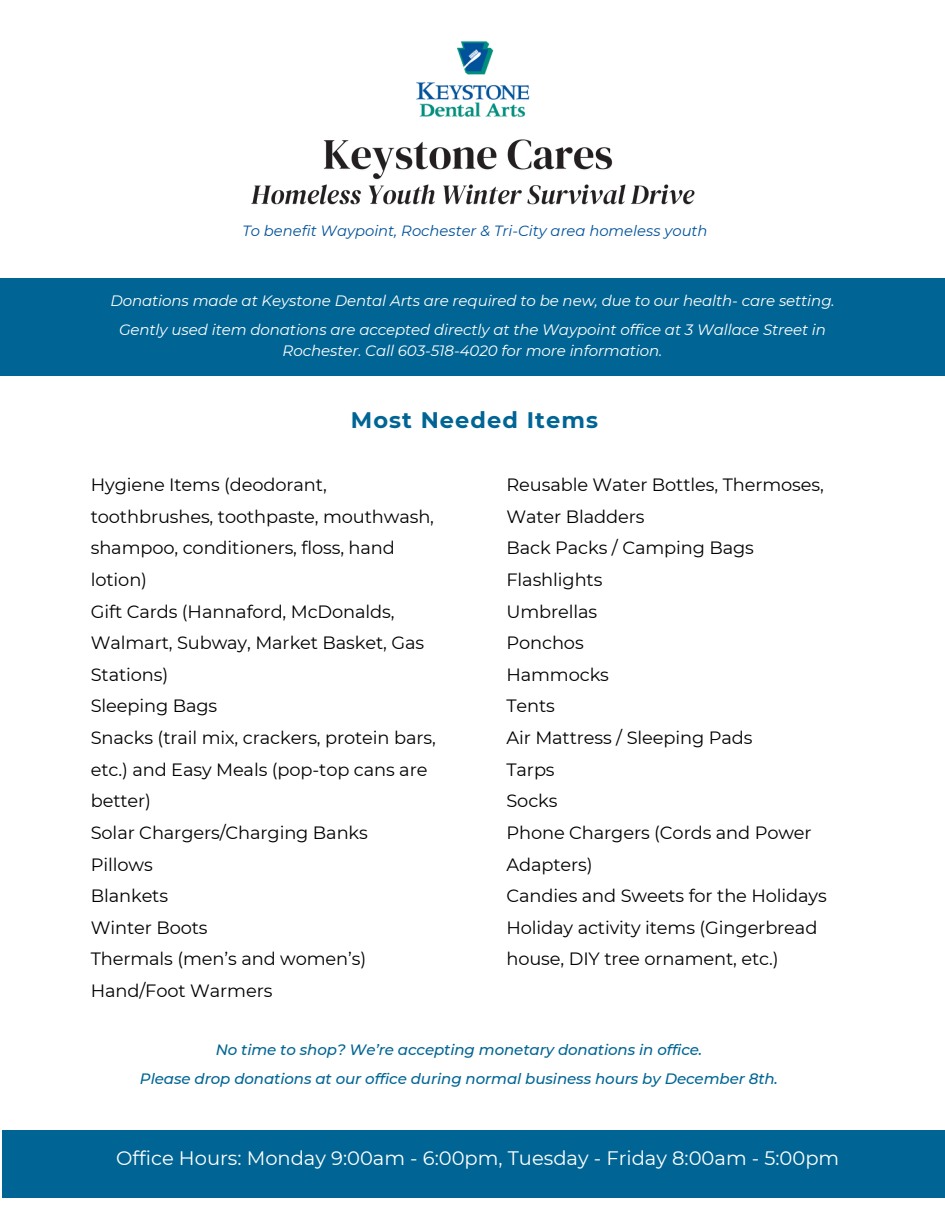
<style>
.page{position:relative;width:945px;height:1215px;background:#fff}
.page>*{position:absolute;margin:0;border:0;box-sizing:border-box;transform-origin:0 0}
.t1{font:700 22.5px "Montserrat";letter-spacing:.05em;color:#006594}
.t2{font:19.5px "Montserrat";color:#fff}
.t3{font:17.85px/31.7px "Montserrat";letter-spacing:-.005em;color:#000}
.t4{font:italic 15px "Montserrat";letter-spacing:-.005em;color:#fff}
.t5{font:italic 500 15px "Montserrat";letter-spacing:-.005em;color:#006594}
.t6{font:italic 14.7px "Montserrat";color:#00529b}
</style>
<div class="page">
<img style="left:416px;top:41px;width:114px;height:77px">
<img style="left:251px;top:139px;width:444px;height:66px">
<div style="left:0;top:278px;width:945px;height:97px;background:#006594"></div>
<div style="left:2px;top:1130px;width:943px;height:68px;background:#006594"></div>
<p class="t6" style="left:242px;top:222px;width:467px">To benefit Waypoint, Rochester &amp; Tri-City area homeless youth</p>
<p class="t4" style="left:110px;top:292px;width:726px">Donations made at Keystone Dental Arts are required to be new, due to our health- care setting.</p>
<p class="t4" style="left:119px;top:321px;width:709px">Gently used item donations are accepted directly at the Waypoint office at 3 Wallace Street in</p>
<p class="t4" style="left:283px;top:341px;width:381px">Rochester. Call 603-518-4020 for more information.</p>
<p class="t1" style="left:351px;top:407px;width:249px">Most Needed Items</p>
<p class="t3" style="left:91px;top:469px;width:345px">Hygiene Items (deodorant, toothbrushes, toothpaste, mouthwash, shampoo, conditioners, floss, hand lotion)</p>
<p class="t3" style="left:91px;top:595px;width:335px">Gift Cards (Hannaford, McDonalds,<br>Walmart, Subway, Market Basket, Gas<br>Stations)</p>
<p class="t3" style="left:91px;top:690px;width:128px">Sleeping Bags</p>
<p class="t3" style="left:91px;top:722px;width:347px">Snacks (trail mix, crackers, protein bars, etc.) and Easy Meals (pop-top cans are better)</p>
<p class="t3" style="left:91px;top:817px;width:279px">Solar Chargers/Charging Banks</p>
<p class="t3" style="left:91px;top:848px;width:63px">Pillows</p>
<p class="t3" style="left:91px;top:880px;width:79px">Blankets</p>
<p class="t3" style="left:91px;top:912px;width:118px">Winter Boots</p>
<p class="t3" style="left:91px;top:943px;width:277px">Thermals (men’s and women’s)</p>
<p class="t3" style="left:91px;top:975px;width:183px">Hand/Foot Warmers</p>
<p class="t3" style="left:506px;top:469px;width:319px">Reusable Water Bottles, Thermoses,<br>Water Bladders</p>
<p class="t3" style="left:506px;top:532px;width:249px">Back Packs / Camping Bags</p>
<p class="t3" style="left:506px;top:564px;width:97px">Flashlights</p>
<p class="t3" style="left:506px;top:595px;width:92px">Umbrellas</p>
<p class="t3" style="left:506px;top:627px;width:79px">Ponchos</p>
<p class="t3" style="left:506px;top:659px;width:104px">Hammocks</p>
<p class="t3" style="left:506px;top:690px;width:50px">Tents</p>
<p class="t3" style="left:506px;top:722px;width:247px">Air Mattress / Sleeping Pads</p>
<p class="t3" style="left:506px;top:753px;width:50px">Tarps</p>
<p class="t3" style="left:506px;top:785px;width:53px">Socks</p>
<p class="t3" style="left:506px;top:817px;width:307px">Phone Chargers (Cords and Power<br>Adapters)</p>
<p class="t3" style="left:506px;top:880px;width:322px">Candies and Sweets for the Holidays</p>
<p class="t3" style="left:506px;top:912px;width:312px">Holiday activity items (Gingerbread house, DIY tree ornament, etc.)</p>
<p class="t5" style="left:216px;top:1041px;width:488px">No time to shop? We’re accepting monetary donations in office.</p>
<p class="t5" style="left:140px;top:1070px;width:640px">Please drop donations at our office during normal business hours by December 8th.</p>
<p class="t2" style="left:116px;top:1146px;width:724px">Office Hours: Monday 9:00am - 6:00pm, Tuesday - Friday 8:00am - 5:00pm</p>
</div>
